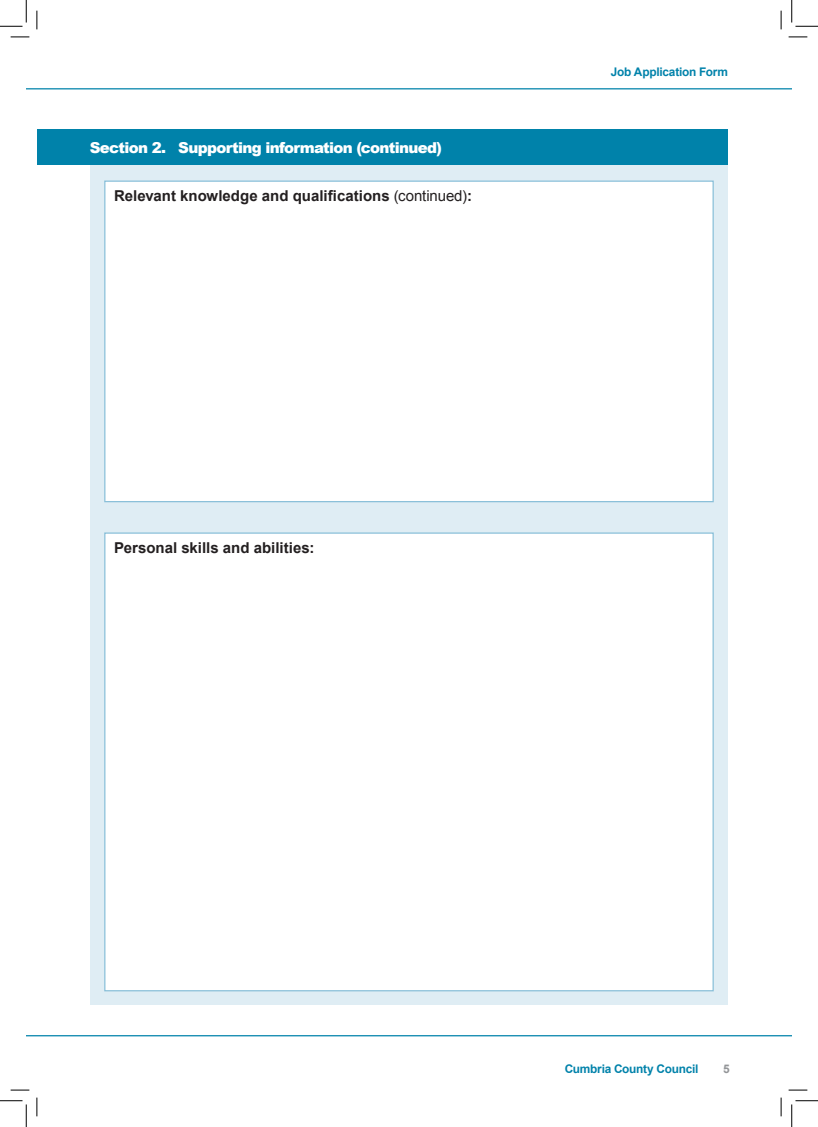
<style>
.page{position:relative;width:818px;height:1127px;background:#fff}
.page>*{position:absolute;margin:0;border:0;box-sizing:border-box;transform-origin:0 0}
.t1{font:700 15px "Arial";color:#231f20}
.t2{font:900 15px "Arial";letter-spacing:-.045em;color:#fff}
.t3{font:700 11.88px "Arial";letter-spacing:-.02em;color:#0082aa}
.t4{font:700 11.88px "Arial";color:#939598}
.s1{font-weight:400}
</style>
<div class="page">
<hr style="left:26px;top:88px;width:766px;height:1px;background:#0082aa">
<hr style="left:26px;top:1034px;width:766px;height:2px;background:#0082aa">
<div style="left:90px;top:164px;width:638px;height:840px;background:#dfedf4"></div>
<div style="left:104px;top:532px;width:610px;height:459px;background:#fff;border:1px solid #8ac0d9"></div>
<div style="left:104px;top:180px;width:610px;height:322px;background:#fff;border:1px solid #8ac0d9"></div>
<div style="left:37px;top:129px;width:691px;height:36px;background:#0082aa"></div>
<svg style="left:11px;top:36px;width:18px;height:2px"></svg>
<svg style="left:788px;top:36px;width:19px;height:2px"></svg>
<svg style="left:11px;top:1089px;width:18px;height:1px"></svg>
<svg style="left:788px;top:1089px;width:19px;height:1px"></svg>
<svg style="left:36px;top:11px;width:2px;height:18px"></svg>
<svg style="left:36px;top:1097px;width:2px;height:18px"></svg>
<svg style="left:780px;top:11px;width:2px;height:18px"></svg>
<svg style="left:780px;top:1097px;width:2px;height:18px"></svg>
<svg style="left:0;top:0;width:27px;height:27px"></svg>
<svg style="left:0;top:1100px;width:27px;height:26px"></svg>
<svg style="left:791px;top:0;width:27px;height:27px"></svg>
<svg style="left:791px;top:1100px;width:27px;height:26px"></svg>
<p class="t2" style="left:90px;top:137px;width:354px">Section 2. Supporting information (continued)</p>
<p class="t1" style="left:114px;top:186px;width:359px">Relevant knowledge and qualifications <span class="s1">(continued)</span>:</p>
<p class="t1" style="left:114px;top:538px;width:202px">Personal skills and abilities:</p>
<p class="t3" style="left:611px;top:64px;width:119px">Job Application Form</p>
<p class="t3" style="left:565px;top:1060px;width:135px">Cumbria County Council</p>
<p class="t4" style="left:723px;top:1060px;width:8px">5</p>
</div>
